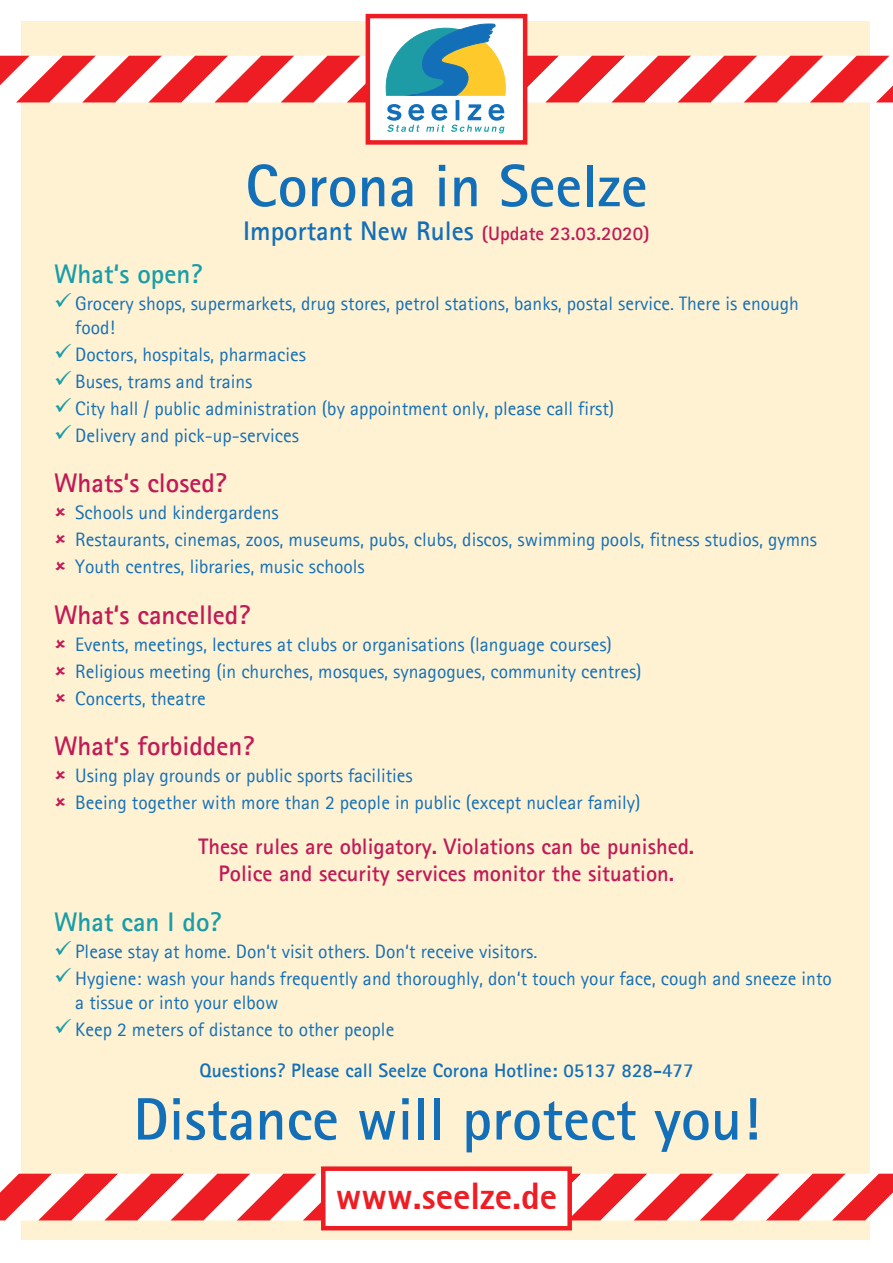
<style>
.page{position:relative;width:893px;height:1263px;background:#fff}
.page>*{position:absolute;margin:0;border:0;box-sizing:border-box;transform-origin:0 0}
.t1{font:700 60px "Agfa Rotis Sans Serif";color:#136fb8}
.t2{font:800 37.5px "Agfa Rotis Sans Serif";color:#ee1d23}
.t3{font:700 27px "Agfa Rotis Sans Serif";color:#c11a56}
.t4{font:700 27px "Agfa Rotis Sans Serif";color:#1a9da7}
.t5{font:700 22.5px/27px "Agfa Rotis Sans Serif";color:#c11a56;text-align:center}
.t6{font:19.5px/27px "Agfa Rotis Sans Serif";color:#136fb8}
.t7{font:700 19.5px/41.4px "Agfa Rotis Sans Serif";color:#136fb8}
.t8{font:700 19.5px "Agfa Rotis Sans Serif";color:#c11a56}
.s1{font-size:27px;color:#136fb8}
.s2{color:#1a9da7}
.s3{font-weight:400}
</style>
<div class="page">
<div style="left:21px;top:21px;width:849px;height:1219px;background:#fef2d3"></div>
<svg style="left:0;top:1174px;width:893px;height:46px;background:#f68e90"></svg>
<div style="left:366px;top:14px;width:161px;height:131px;background:#fff;border:4px solid #ee1d23"></div>
<svg style="left:0;top:21px;width:893px;height:115px"></svg>
<div style="left:321px;top:1166px;width:251px;height:64px;background:#fff;border:4px solid #ee1d23"></div>
<h1 class="t1" style="left:245px;top:148px;width:404px">Corona in Seelze</h1>
<p class="t8" style="left:243px;top:221px;width:408px"><span class="s1">Important New Rules</span> (Update 23.03.2020)</p>
<h3 class="t4" style="left:54px;top:257px;width:150px">What‘s open?</h3>
<p class="t6" style="left:75px;top:292px;width:725px;line-height:23.4px;text-indent:-21px"><span class="s2">✓</span> Grocery shops, supermarkets, drug stores, petrol stations, banks, postal service. There is enough food!</p>
<p class="t6" style="left:54px;top:340px;width:253px"><span class="s2">✓</span> Doctors, hospitals, pharmacies</p>
<p class="t6" style="left:54px;top:367px;width:200px"><span class="s2">✓</span> Buses, trams and trains</p>
<p class="t6" style="left:54px;top:394px;width:562px"><span class="s2">✓</span> City hall / public administration (by appointment only, please call first)</p>
<p class="t6" style="left:54px;top:421px;width:247px"><span class="s2">✓</span> Delivery and pick-up-services</p>
<h3 class="t3" style="left:54px;top:466px;width:174px">Whats‘s closed?</h3>
<p class="t6" style="left:75px;top:499px;width:743px">Schools und kindergardens<br>Restaurants, cinemas, zoos, museums, pubs, clubs, discos, swimming pools, fitness studios, gymns<br>Youth centres, libraries, music schools</p>
<h3 class="t3" style="left:54px;top:597px;width:198px">What‘s cancelled?</h3>
<p class="t6" style="left:75px;top:630px;width:568px">Events, meetings, lectures at clubs or organisations (language courses)<br>Religious meeting (in churches, mosques, synagogues, community centres)<br>Concerts, theatre</p>
<h3 class="t3" style="left:54px;top:729px;width:202px">What‘s forbidden?</h3>
<p class="t6" style="left:75px;top:761px;width:567px">Using play grounds or public sports facilities<br>Beeing together with more than 2 people in public (except nuclear family)</p>
<p class="t5" style="left:199px;top:832px;width:497px">These rules are obligatory. Violations can be punished.<br>Police and security services monitor the situation.</p>
<h3 class="t4" style="left:54px;top:905px;width:169px">What can I do?</h3>
<p class="t6" style="left:54px;top:938px;width:485px"><span class="s2">✓</span> Please stay at home. Don‘t visit others. Don‘t receive visitors.</p>
<p class="t6" style="left:75px;top:967px;width:758px;line-height:23.4px;text-indent:-21px"><span class="s2">✓</span> Hygiene: wash your hands frequently and thoroughly, don‘t touch your face, cough and sneeze into a tissue or into your elbow</p>
<p class="t7" style="left:200px;top:1008px;width:495px;text-indent:-146px"><span class="s2">✓</span> <span class="s3">Keep 2 meters of distance to other people<br></span>Questions? Please call Seelze Corona Hotline: 05137 828-477</p>
<h1 class="t1" style="left:133px;top:1081px;width:628px">Distance will protect you!</h1>
<h2 class="t2" style="left:336px;top:1172px;width:223px">www.seelze.de</h2>
</div>
